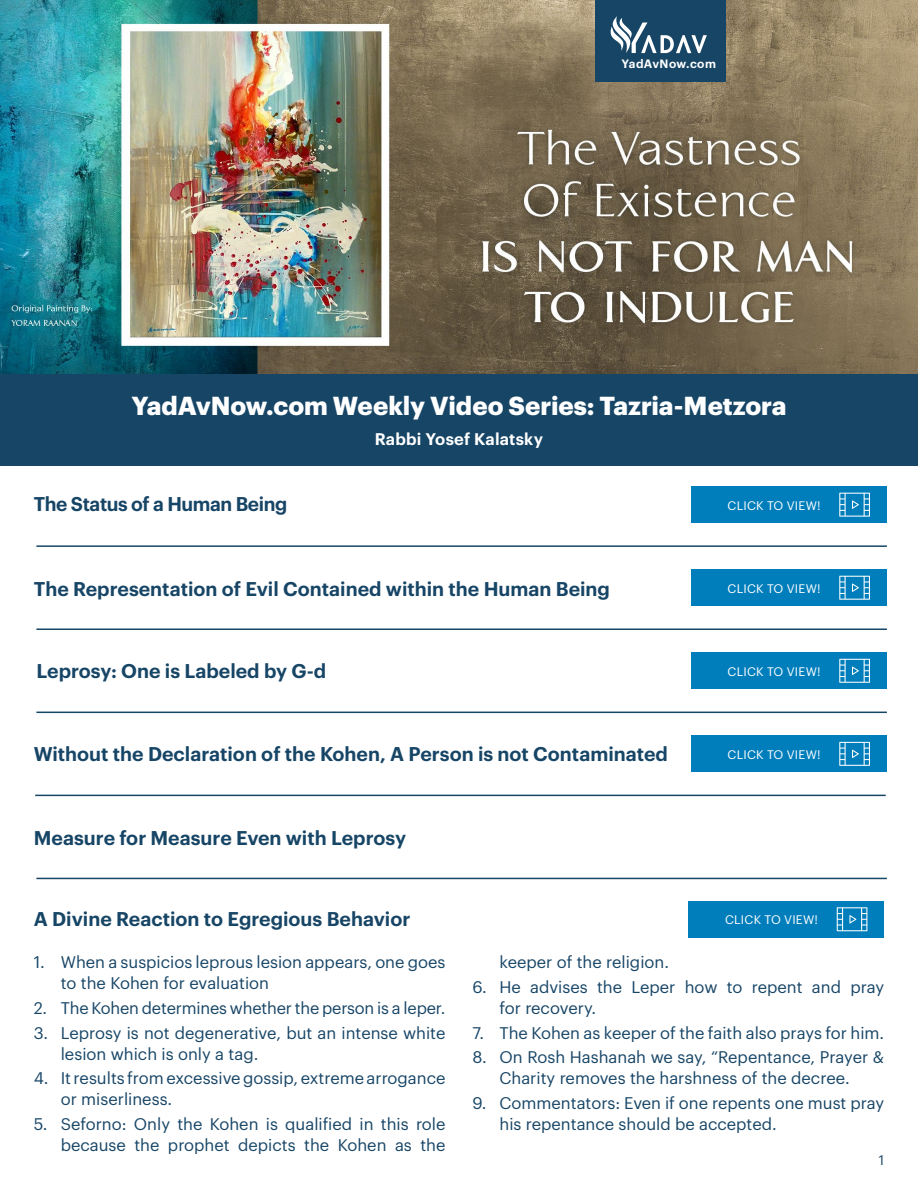
<style>
.page{position:relative;width:918px;height:1188px;background:#fff}
.page>*{position:absolute;margin:0;border:0;box-sizing:border-box;transform-origin:0 0}
.t1{font:700 25.5px "Graphik";letter-spacing:-.005em;color:#fff}
.t2{font:600 19.5px "Graphik";color:#174566}
.t3{font:600 19.5px "Graphik";letter-spacing:-.02em;color:#174566}
.t4{font:16.5px/21px "Graphik";color:#174566}
.t5{font:600 16.5px "Graphik";letter-spacing:.01em;color:#fff}
.t6{font:13.5px "Graphik";color:#174566}
.t7{font:12.15px "Graphik";letter-spacing:.02em;color:#fff}
.t8{font:600 11.85px "Graphik";letter-spacing:.03em;color:#fff}
</style>
<div class="page">
<hr style="left:36px;top:545px;width:851px;height:2px;background:#174566">
<hr style="left:36px;top:628px;width:851px;height:2px;background:#174566">
<hr style="left:36px;top:712px;width:851px;height:1px;background:#174566">
<hr style="left:35px;top:795px;width:851px;height:1px;background:#174566">
<hr style="left:36px;top:878px;width:851px;height:1px;background:#174566">
<img style="left:0;top:0;width:918px;height:374px">
<div style="left:0;top:374px;width:918px;height:91px;background:#174566"></div>
<div style="left:691px;top:487px;width:196px;height:36px;background:#007ebc"></div>
<svg style="left:839px;top:493px;width:31px;height:24px"></svg>
<div style="left:691px;top:570px;width:196px;height:36px;background:#007ebc"></div>
<svg style="left:839px;top:576px;width:31px;height:24px"></svg>
<div style="left:691px;top:736px;width:196px;height:36px;background:#007ebc"></div>
<svg style="left:839px;top:742px;width:31px;height:24px"></svg>
<div style="left:691px;top:653px;width:196px;height:36px;background:#007ebc"></div>
<svg style="left:839px;top:659px;width:31px;height:24px"></svg>
<div style="left:595px;top:0;width:130px;height:82px;background:#174566"></div>
<svg style="left:610px;top:16px;width:97px;height:37px"></svg>
<div style="left:689px;top:901px;width:195px;height:36px;background:#007ebc"></div>
<svg style="left:837px;top:907px;width:30px;height:24px"></svg>
<p class="t8" style="left:622px;top:55px;width:96px">YadAvNow.com</p>
<h1 class="t1" style="left:131px;top:386px;width:657px">YadAvNow.com Weekly Video Series: Tazria-Metzora</h1>
<p class="t5" style="left:375px;top:426px;width:170px">Rabbi Yosef Kalatsky</p>
<p class="t3" style="left:34px;top:489px;width:255px">The Status of a Human Being</p>
<p class="t7" style="left:728px;top:496px;width:95px">CLICK TO VIEW!</p>
<p class="t2" style="left:34px;top:574px;width:578px">The Representation of Evil Contained within the Human Being</p>
<p class="t7" style="left:728px;top:579px;width:95px">CLICK TO VIEW!</p>
<p class="t2" style="left:37px;top:656px;width:291px">Leprosy: One is Labeled by G-d</p>
<p class="t7" style="left:728px;top:662px;width:95px">CLICK TO VIEW!</p>
<p class="t2" style="left:34px;top:739px;width:636px">Without the Declaration of the Kohen, A Person is not Contaminated</p>
<p class="t7" style="left:728px;top:745px;width:95px">CLICK TO VIEW!</p>
<p class="t2" style="left:34px;top:823px;width:374px">Measure for Measure Even with Leprosy</p>
<p class="t2" style="left:34px;top:904px;width:378px">A Divine Reaction to Egregious Behavior</p>
<p class="t7" style="left:725px;top:911px;width:95px">CLICK TO VIEW!</p>
<p class="t4" style="left:61px;top:950px;width:386px;text-indent:-27px">1. When a suspicios leprous lesion appears, one goes to the Kohen for evaluation</p>
<p class="t4" style="left:34px;top:996px;width:413px">2. The Kohen determines whether the person is a leper.</p>
<p class="t4" style="left:61px;top:1021px;width:386px;text-indent:-27px">3. Leprosy is not degenerative, but an intense white lesion which is only a tag.</p>
<p class="t4" style="left:61px;top:1066px;width:386px;text-indent:-27px">4. It results from excessive gossip, extreme arrogance or miserliness.</p>
<p class="t4" style="left:34px;top:1112px;width:413px;text-align:right">5. Seforno: Only the Kohen is qualified in this role because the prophet depicts the Kohen as the</p>
<p class="t4" style="left:499px;top:950px;width:171px">keeper of the religion.</p>
<p class="t4" style="left:499px;top:975px;width:386px;text-indent:-27px">6. He advises the Leper how to repent and pray for recovery.</p>
<p class="t4" style="left:473px;top:1021px;width:413px">7. The Kohen as keeper of the faith also prays for him.</p>
<p class="t4" style="left:473px;top:1045px;width:413px;text-align:center">8. On Rosh Hashanah we say, “Repentance, Prayer &amp;<br>Charity removes the harshness of the decree.</p>
<p class="t4" style="left:499px;top:1091px;width:386px;text-indent:-27px">9. Commentators: Even if one repents one must pray his repentance should be accepted.</p>
<p class="t6" style="left:879px;top:1150px;width:7px">1</p>
</div>
